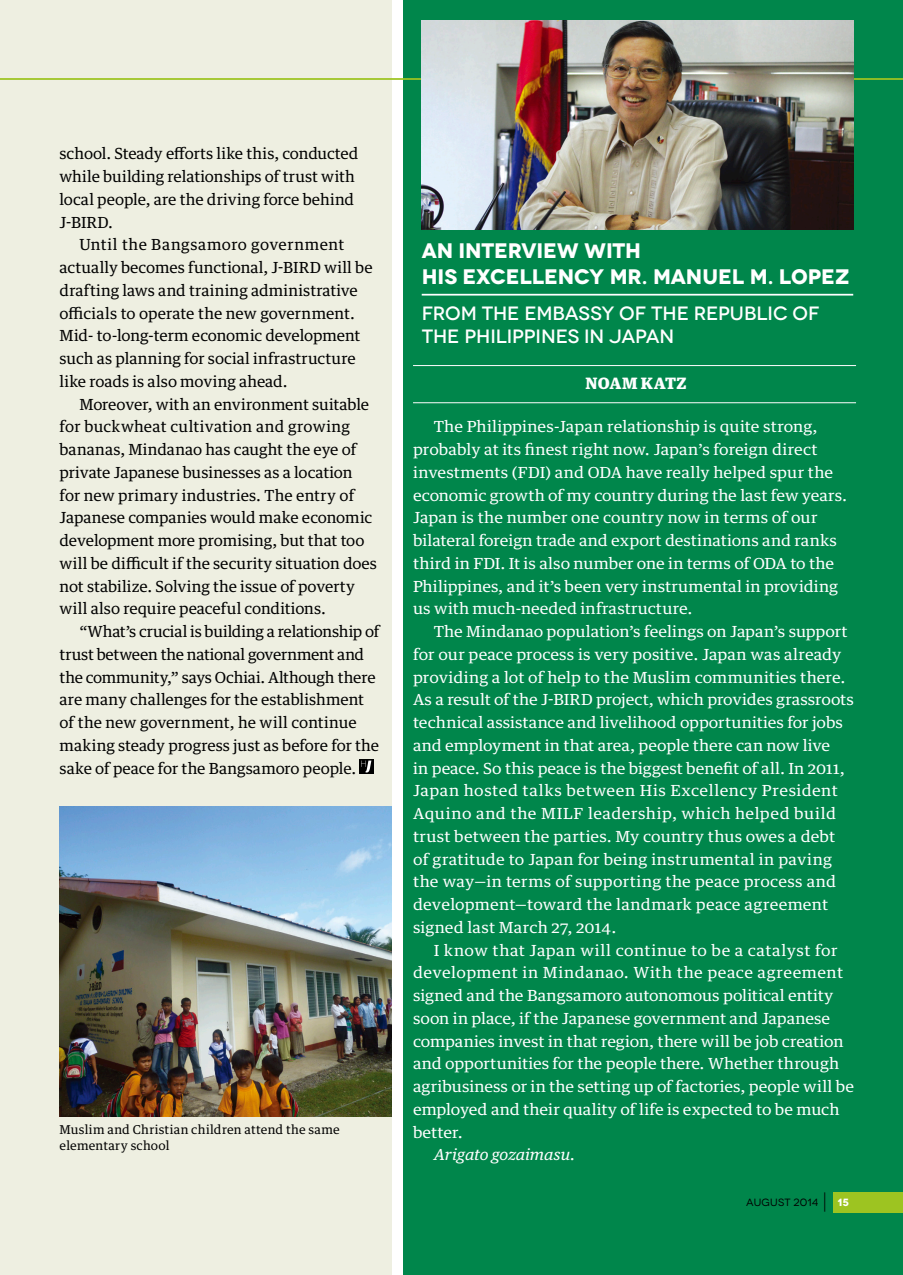
<style>
.page{position:relative;width:903px;height:1275px;background:#fff}
.page>*{position:absolute;margin:0;border:0;box-sizing:border-box;transform-origin:0 0}
.A2_Body_Main{font:700 21px "Novecentowide";letter-spacing:-.01em;color:#fff}
.A2_Body_Main-2{font:500 19.25px/23.1px "Novecentowide";letter-spacing:-.005em;color:#fff}
.A4_Byline{font:900 15.75px "Guardian Text Egyp";letter-spacing:.015em;color:#fff;scale:1.04 1}
.A2_Body_Main-3{font:15.4px/22.8px "Guardian Text Egyp";letter-spacing:.005em;color:#fff;scale:1.04 1}
.A2_Body_Main-4{font:15.4px/22.8px "Guardian Text Egyp";color:#000}
.A2_Body_Main-5{font:italic 15.4px "Guardian Text Egyp";letter-spacing:-.01em;color:#fff;scale:1.04 1}
.A6_caption{font:12.25px/15.8px "Guardian Text Egyp";letter-spacing:.02em;color:#000}
.t1{font:10.5px "Novecentowide";letter-spacing:.02em;color:#000}
.s1{font-weight:300;font-size:22.75px}
.s2{font-weight:700;color:#fff}
</style>
<div class="page">
<div style="left:403px;top:0;width:500px;height:1275px;background:#00864b"></div>
<div style="left:0;top:0;width:392px;height:1275px;background:#eeefe1"></div>
<hr style="left:413px;top:365px;width:443px;height:1px;background:#fff">
<hr style="left:413px;top:402px;width:443px;height:1px;background:#fff">
<div style="left:833px;top:1192px;width:70px;height:20px;background:#9dc421"></div>
<svg style="left:0;top:57px;width:903px;height:23px"></svg>
<svg style="left:359px;top:759px;width:14px;height:15px"></svg>
<svg style="left:361px;top:761px;width:10px;height:11px"></svg>
<img style="left:422px;top:21px;width:431px;height:208px">
<img style="left:60px;top:806px;width:332px;height:310px">
<hr style="left:422px;top:294px;width:431px;height:2px;background:#fff">
<p class="A2_Body_Main-4" style="left:60px;top:141px;width:300px">school. Steady efforts like this, conducted while building relationships of trust with local people, are the driving force behind J-BIRD.</p>
<p class="A2_Body_Main-4" style="left:60px;top:232px;width:315px;text-indent:20px">Until the Bangsamoro government actually becomes functional, J-BIRD will be drafting laws and training administrative officials to operate the new government.<br>Mid- to-long-term economic development such as planning for social infrastructure like roads is also moving ahead.</p>
<p class="A2_Body_Main-4" style="left:60px;top:391px;width:319px;text-indent:20px">Moreover, with an environment suitable for buckwheat cultivation and growing bananas, Mindanao has caught the eye of private Japanese businesses as a location for new primary industries. The entry of Japanese companies would make economic development more promising, but that too will be difficult if the security situation does not stabilize. Solving the issue of poverty will also require peaceful conditions.</p>
<p class="A2_Body_Main-4" style="left:60px;top:619px;width:321px;text-indent:20px">“What’s crucial is building a relationship of trust between the national government and the community,” says Ochiai. Although there are many challenges for the establishment of the new government, he will continue making steady progress just as before for the sake of peace for the Bangsamoro people.</p>
<p class="A6_caption" style="left:60px;top:1121px;width:282px">Muslim and Christian children attend the same elementary school</p>
<p class="A2_Body_Main" style="left:422px;top:238px;width:221px">AN INTERVIEW WITH</p>
<p class="A2_Body_Main" style="left:422px;top:263px;width:429px">HIS EXCELLENCY MR. MANUEL M. LOPEZ</p>
<p class="A2_Body_Main-2" style="left:422px;top:302px;width:399px">FROM THE EMBASSY OF THE REPUBLIC OF<br>THE PHILIPPINES IN JAPAN</p>
<p class="A4_Byline" style="left:586px;top:370px;width:99px">NOAM KATZ</p>
<p class="A2_Body_Main-3" style="left:413px;top:414px;width:419px;text-indent:21px">The Philippines-Japan relationship is quite strong, probably at its finest right now. Japan’s foreign direct investments (FDI) and ODA have really helped spur the economic growth of my country during the last few years.<br>Japan is the number one country now in terms of our bilateral foreign trade and export destinations and ranks third in FDI. It is also number one in terms of ODA to the Philippines, and it’s been very instrumental in providing us with much-needed infrastructure.</p>
<p class="A2_Body_Main-3" style="left:413px;top:619px;width:425px;text-indent:21px">The Mindanao population’s feelings on Japan’s support for our peace process is very positive. Japan was already providing a lot of help to the Muslim communities there.<br>As a result of the J-BIRD project, which provides grassroots technical assistance and livelihood opportunities for jobs and employment in that area, people there can now live<br>in peace. So this peace is the biggest benefit of all. In 2011, Japan hosted talks between His Excellency President Aquino and the MILF leadership, which helped build trust between the parties. My country thus owes a debt of gratitude to Japan for being instrumental in paving the way—in terms of supporting the peace process and development—toward the landmark peace agreement signed last March 27, 2014.</p>
<p class="A2_Body_Main-3" style="left:413px;top:937px;width:425px;text-indent:21px">I know that Japan will continue to be a catalyst for development in Mindanao. With the peace agreement signed and the Bangsamoro autonomous political entity soon in place, if the Japanese government and Japanese companies invest in that region, there will be job creation and opportunities for the people there. Whether through agribusiness or in the setting up of factories, people will be employed and their quality of life is expected to be much better.</p>
<p class="A2_Body_Main-5" style="left:434px;top:1142px;width:138px">Arigato gozaimasu.</p>
<p class="t1" style="left:746px;top:1196px;width:104px">AUGUST 2014 <span class="s1">|</span> <span class="s2">15</span></p>
</div>
